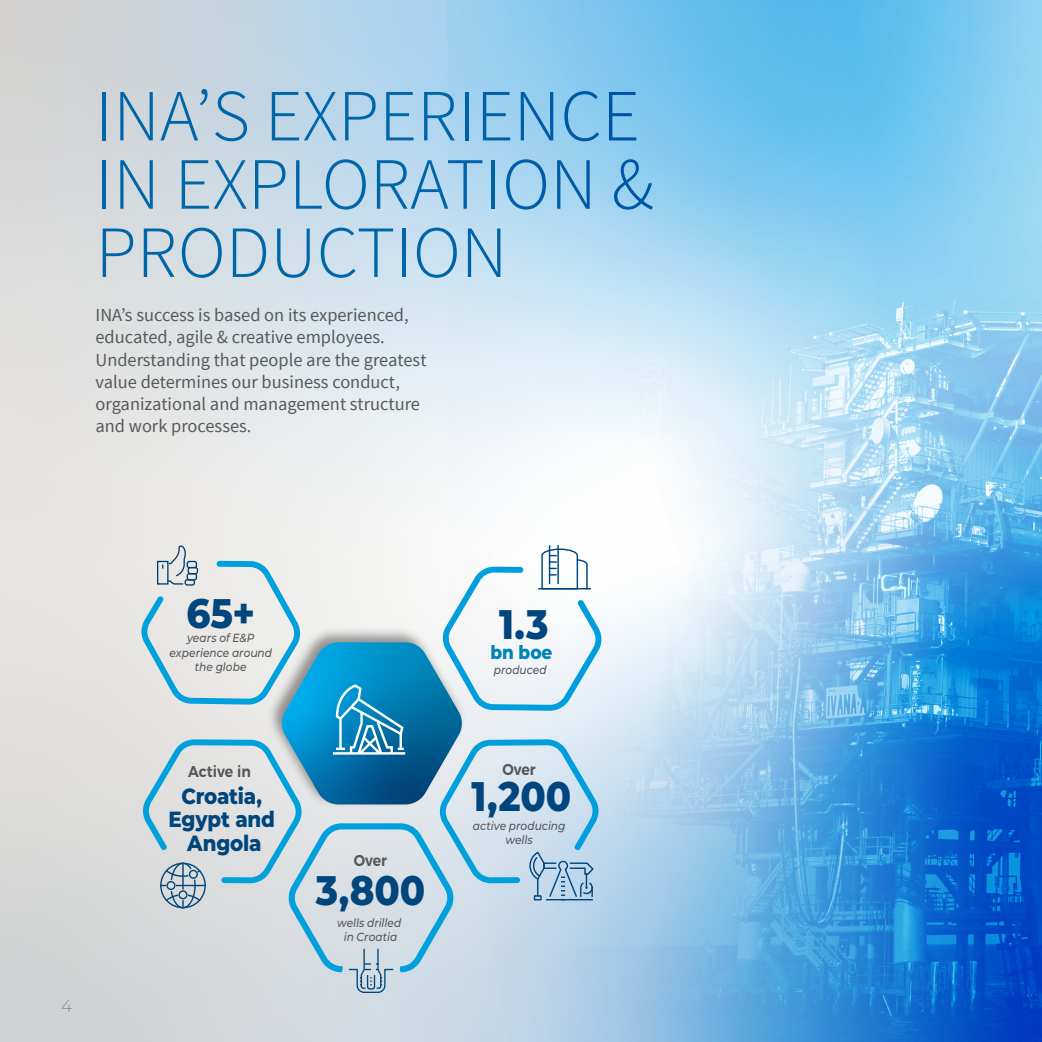
<style>
.page{position:relative;width:1042px;height:1042px;background:#fff}
.page>*{position:absolute;margin:0;border:0;box-sizing:border-box;transform-origin:0 0}
.t1{font:300 73.5px/68.2px "Source Sans Pro";color:#06a}
.t2{font:800 41.3px "Montserrat";color:#00467d;scale:.9 1}
.t3{font:800 21.88px/23.6px "Montserrat";letter-spacing:-.01em;color:#00467d;text-align:center;scale:.9 1}
.t4{font:800 18.9px "Montserrat";color:#0085b8;scale:.9 1}
.t5{font:18.38px/22.1px "Source Sans Pro";color:#57585a}
.t6{font:100 17.5px "Montserrat";color:#4b4c4d}
.t7{font:600 15.75px "Montserrat";letter-spacing:-.005em;color:#57585a;scale:.9 1}
.t8{font:italic 500 11.72px/14.2px "Montserrat";letter-spacing:.005em;color:#57585a;text-align:center;scale:.9 1}
</style>
<div class="page">
<svg style="left:0;top:0;width:448px;height:1042px;background:#d7dee3"></svg>
<svg style="left:140px;top:543px;width:308px;height:450px;background:#b1cedb"></svg>
<img style="left:448px;top:0;width:594px;height:1042px">
<p class="t1" style="left:96px;top:82px;width:560px">INA’S EXPERIENCE<br>IN EXPLORATION &amp;<br>PRODUCTION</p>
<p class="t5" style="left:96px;top:305px;width:332px">INA’s success is based on its experienced, educated, agile &amp; creative employees.<br>Understanding that people are the greatest value determines our business conduct, organizational and management structure and work processes.</p>
<p class="t6" style="left:61px;top:994px;width:13px">4</p>
<p class="t2" style="left:186px;top:583px;width:78px">65+</p>
<p class="t8" style="left:169px;top:630px;width:115px">years of E&amp;P experience around the globe</p>
<p class="t7" style="left:188px;top:758px;width:71px">Active in</p>
<p class="t3" style="left:168px;top:783px;width:120px">Croatia,<br>Egypt and<br>Angola</p>
<p class="t7" style="left:354px;top:848px;width:39px">Over</p>
<p class="t2" style="left:316px;top:860px;width:123px">3,800</p>
<p class="t8" style="left:337px;top:915px;width:73px">wells drilled in Croatia</p>
<p class="t2" style="left:499px;top:594px;width:56px">1.3</p>
<p class="t4" style="left:490px;top:639px;width:70px">bn boe</p>
<p class="t8" style="left:494px;top:662px;width:60px">produced</p>
<p class="t7" style="left:502px;top:757px;width:39px">Over</p>
<p class="t2" style="left:472px;top:766px;width:112px">1,200</p>
<p class="t8" style="left:473px;top:818px;width:104px">active producing wells</p>
</div>
